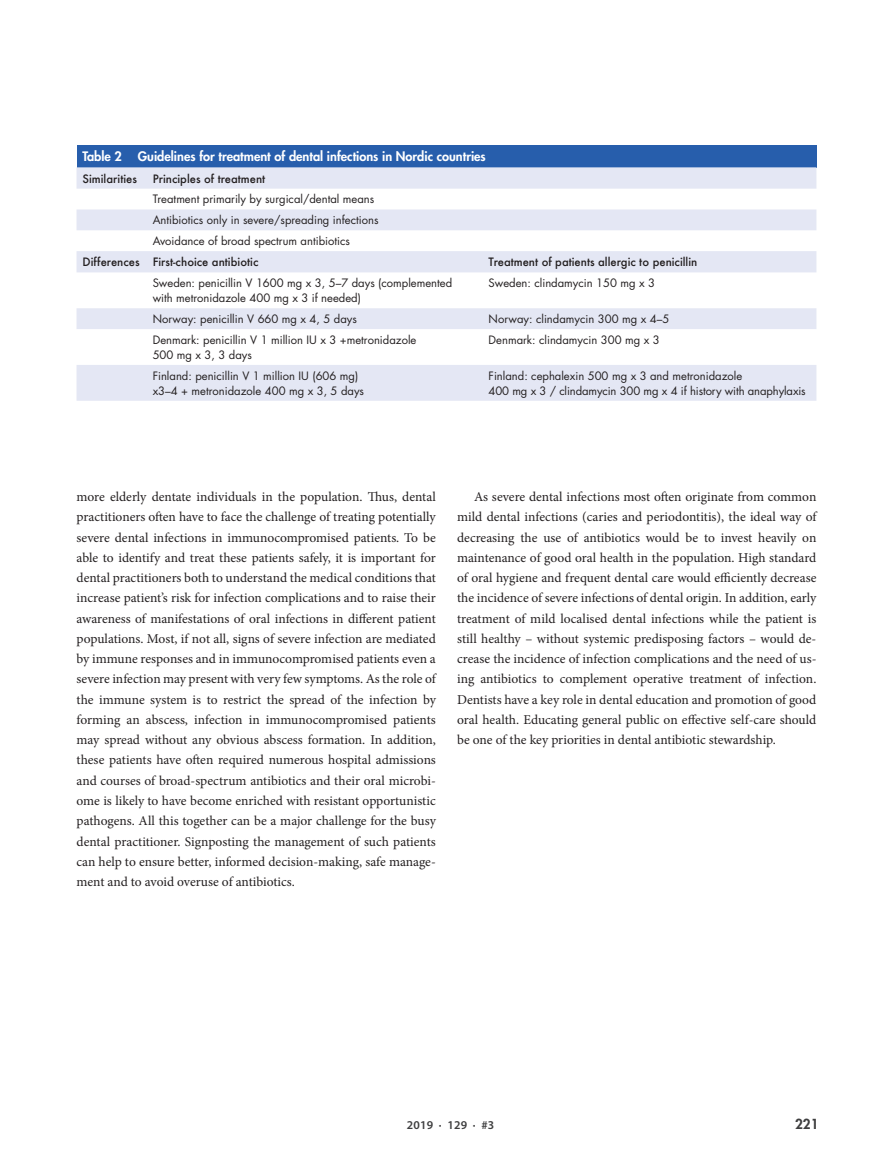
<style>
.page{position:relative;width:893px;height:1149px;background:#fff}
.page>*{position:absolute;margin:0;border:0;box-sizing:border-box;transform-origin:0 0}
.t1{font:13.5px/20.2px "Minion Pro";letter-spacing:-.005em;color:#231f20;text-align:justify}
.t2{font:800 13.5px "Futura Std";color:#3e3e3f}
.t3{font:800 12.75px "Futura";color:#fff}
.t4{font:600 12px "Myriad Pro";letter-spacing:.02em;color:#3e3e3f}
.t5{font:11.25px/15px "Futura";color:#231f20}
.t6{font:500 11.25px "Futura";color:#231f20}
</style>
<div class="page">
<div style="left:77px;top:145px;width:739px;height:22px;background:#275eac"></div>
<svg style="left:77px;top:167px;width:739px;height:233px;fill:#e7eaf5"></svg>
<p class="t3" style="left:83px;top:148px;width:405px">Table 2 Guidelines for treatment of dental infections in Nordic countries</p>
<p class="t6" style="left:83px;top:171px;width:56px">Similarities</p>
<p class="t6" style="left:153px;top:171px;width:114px">Principles of treatment</p>
<p class="t5" style="left:153px;top:189px;width:227px;line-height:20.9px">Treatment primarily by surgical/dental means<br>Antibiotics only in severe/spreading infections<br>Avoidance of broad spectrum antibiotics</p>
<p class="t6" style="left:83px;top:254px;width:177px">Differences First-choice antibiotic</p>
<p class="t6" style="left:489px;top:254px;width:210px">Treatment of patients allergic to penicillin</p>
<p class="t5" style="left:153px;top:275px;width:301px">Sweden: penicillin V 1600 mg x 3, 5–7 days (complemented with metronidazole 400 mg x 3 if needed)</p>
<p class="t5" style="left:489px;top:275px;width:168px">Sweden: clindamycin 150 mg x 3</p>
<p class="t5" style="left:153px;top:311px;width:206px">Norway: penicillin V 660 mg x 4, 5 days</p>
<p class="t5" style="left:489px;top:311px;width:182px">Norway: clindamycin 300 mg x 4–5</p>
<p class="t5" style="left:153px;top:332px;width:265px">Denmark: penicillin V 1 million IU x 3 +metronidazole<br>500 mg x 3, 3 days</p>
<p class="t5" style="left:489px;top:332px;width:173px">Denmark: clindamycin 300 mg x 3</p>
<p class="t5" style="left:153px;top:368px;width:213px">Finland: penicillin V 1 million IU (606 mg) x3–4 + metronidazole 400 mg x 3, 5 days</p>
<p class="t5" style="left:489px;top:368px;width:319px">Finland: cephalexin 500 mg x 3 and metronidazole<br>400 mg x 3 / clindamycin 300 mg x 4 if history with anaphylaxis</p>
<p class="t1" style="left:77px;top:486px;width:361px">more elderly dentate individuals in the population. Thus, dental practitioners often have to face the challenge of treating potentially severe dental infections in immunocompromised patients. To be able to identify and treat these patients safely, it is important for dental practitioners both to understand the medical conditions that increase patient’s risk for infection complications and to raise their awareness of manifestations of oral infections in different patient populations. Most, if not all, signs of severe infection are mediated by immune responses and in immunocompromised patients even a severe infection may present with very few symptoms. As the role of the immune system is to restrict the spread of the infection by forming an abscess, infection in immunocompromised patients may spread without any obvious abscess formation. In addition, these patients have often required numerous hospital admissions and courses of broad-spectrum antibiotics and their oral microbi&shy;ome is likely to have become enriched with resistant opportunistic pathogens. All this together can be a major challenge for the busy dental practitioner. Signposting the management of such patients can help to ensure better, informed decision-making, safe manage&shy;ment and to avoid overuse of antibiotics.</p>
<p class="t1" style="left:457px;top:486px;width:361px;text-indent:17px">As severe dental infections most often originate from common mild dental infections (caries and periodontitis), the ideal way of decreasing the use of antibiotics would be to invest heavily on maintenance of good oral health in the population. High standard of oral hygiene and frequent dental care would efficiently decrease the incidence of severe infections of dental origin. In addition, early treatment of mild localised dental infections while the patient is still healthy – without systemic predisposing factors – would de&shy;crease the incidence of infection complications and the need of us&shy;ing antibiotics to complement operative treatment of infection.<br>Dentists have a key role in dental education and promotion of good oral health. Educating general public on effective self-care should be one of the key priorities in dental antibiotic stewardship.</p>
<p class="t4" style="left:407px;top:1117px;width:89px">2019 · 129 · #3</p>
<p class="t2" style="left:795px;top:1115px;width:25px">221</p>
</div>
